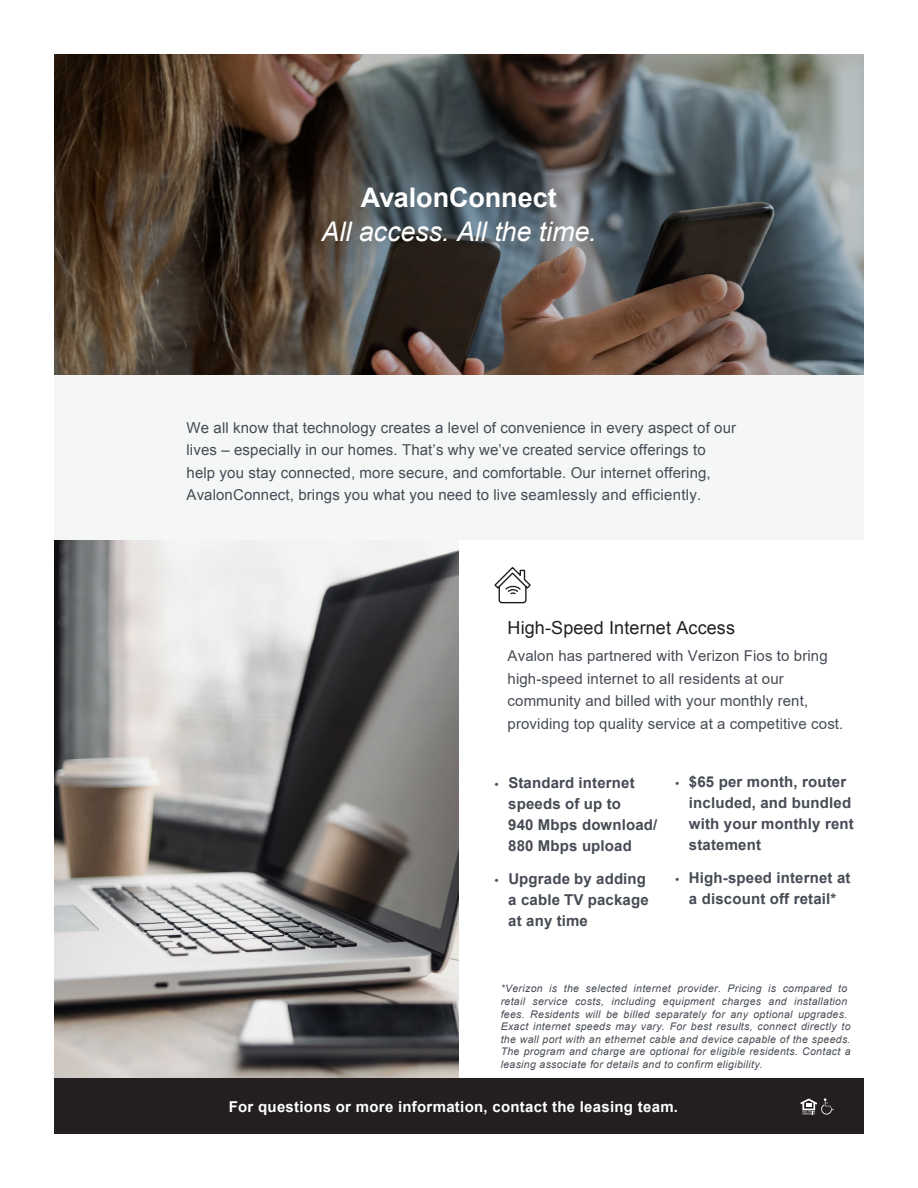
<style>
.page{position:relative;width:918px;height:1188px;background:#fff}
.page>*{position:absolute;margin:0;border:0;box-sizing:border-box;transform-origin:0 0}
.t1{font:italic 27px "Arial";letter-spacing:-.005em;color:#fff}
.t2{font:700 27px "Arial";letter-spacing:-.005em;color:#fff}
.t3{font:18px "Arial";letter-spacing:.005em;color:#231f20}
.t4{font:15px/22.5px "Arial";letter-spacing:.01em;color:#464b54}
.t5{font:700 15px/21px "Arial";letter-spacing:.01em;color:#464b54}
.t6{font:700 15px "Arial";letter-spacing:.02em;color:#fff}
.t7{font:italic 10.5px/12.6px "Arial";letter-spacing:.03em;color:#474c55}
.s1{font-size:10.5px}
</style>
<div class="page">
<div style="left:54px;top:375px;width:810px;height:165px;background:#f5f6f6"></div>
<svg style="left:54px;top:54px;width:810px;height:320px;background:#524c46"></svg>
<img style="left:54px;top:540px;width:405px;height:539px">
<svg style="left:494px;top:567px;width:37px;height:37px"></svg>
<div style="left:54px;top:1079px;width:810px;height:55px;background:#231f20"></div>
<svg style="left:800px;top:1098px;width:34px;height:17px"></svg>
<p class="t2" style="left:361px;top:179px;width:198px">AvalonConnect</p>
<p class="t1" style="left:321px;top:214px;width:276px">All access. All the time.</p>
<p class="t4" style="left:187px;top:416px;width:551px">We all know that technology creates a level of convenience in every aspect of our lives – especially in our homes. That’s why we’ve created service offerings to help you stay connected, more secure, and comfortable. Our internet offering, AvalonConnect, brings you what you need to live seamlessly and efficiently.</p>
<p class="t3" style="left:508px;top:616px;width:229px">High-Speed Internet Access</p>
<p class="t4" style="left:508px;top:645px;width:337px">Avalon has partnered with Verizon Fios to bring high-speed internet to all residents at our community and billed with your monthly rent, providing top quality service at a competitive cost.</p>
<p class="t5" style="left:508px;top:772px;width:151px;text-indent:-13px"><span class="s1">•</span> Standard internet speeds of up to<br>940 Mbps download/<br>880 Mbps upload</p>
<p class="t5" style="left:508px;top:868px;width:142px;text-indent:-13px"><span class="s1">•</span> Upgrade by adding a cable TV package at any time</p>
<p class="t5" style="left:689px;top:772px;width:166px;text-indent:-13px"><span class="s1">•</span> $65 per month, router included, and bundled with your monthly rent statement</p>
<p class="t5" style="left:675px;top:868px;width:177px;text-align:center"><span class="s1">•</span> High-speed internet at a discount off retail*</p>
<p class="t7" style="left:501px;top:982px;width:351px">*Verizon is the selected internet provider. Pricing is compared to retail service costs, including equipment charges and installation fees. Residents will be billed separately for any optional upgrades.<br>Exact internet speeds may vary. For best results, connect directly to the wall port with an ethernet cable and device capable of the speeds.<br>The program and charge are optional for eligible residents. Contact a leasing associate for details and to confirm eligibility.</p>
<p class="t6" style="left:229px;top:1096px;width:451px">For questions or more information, contact the leasing team.</p>
</div>
